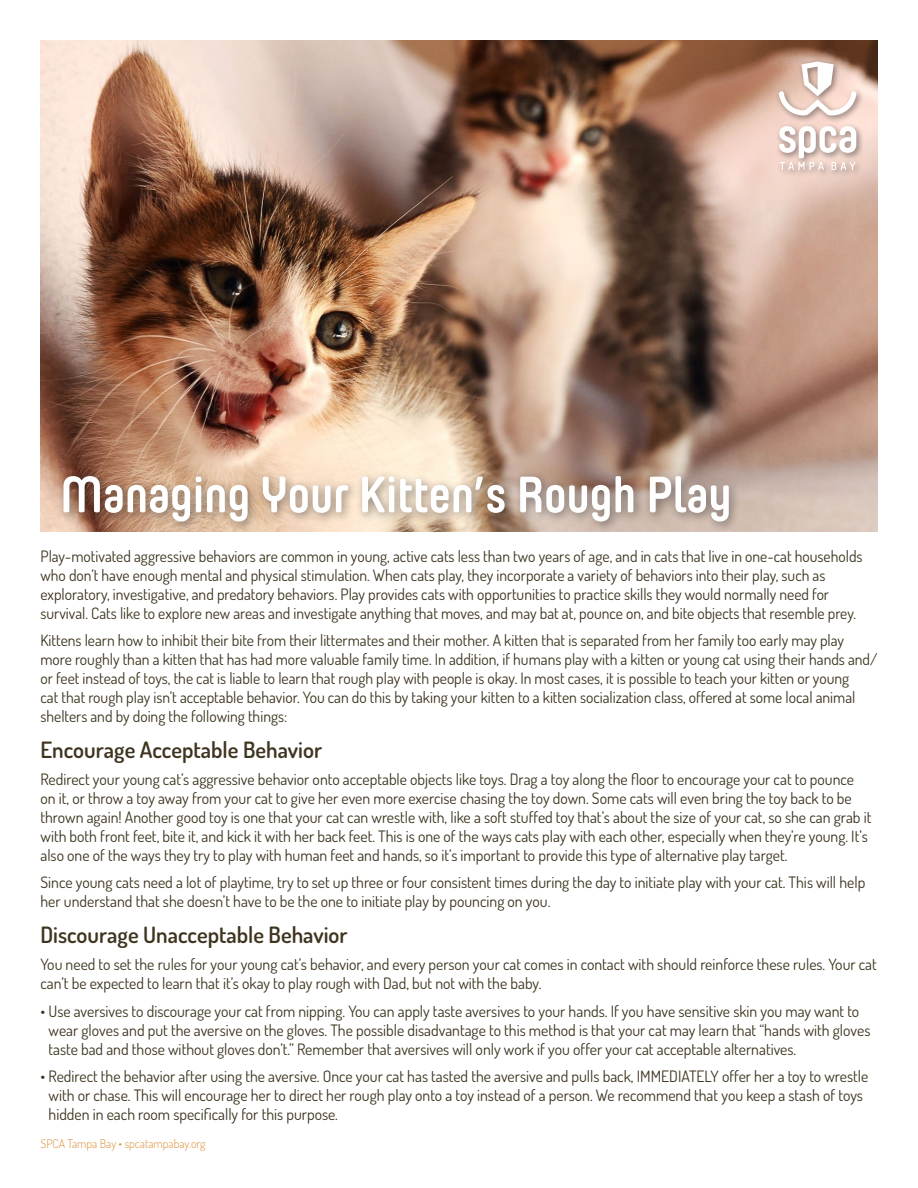
<style>
.page{position:relative;width:918px;height:1188px;background:#fff}
.page>*{position:absolute;margin:0;border:0;box-sizing:border-box;transform-origin:0 0}
.t1{font:700 51px "Yummo";letter-spacing:-.02em;color:#fff}
.t2{font:600 22.5px "Dosis";color:#3e341f}
.t3{font:15.75px/18.9px "Dosis";color:#3e341f}
.t4{font:300 12px "Dosis";color:#dc9440}
</style>
<div class="page">
<img style="left:40px;top:40px;width:838px;height:491px">
<div style="left:57px;top:470px;width:684px;height:63px;background:#231f20;opacity:.5"></div>
<div style="left:776px;top:58px;width:89px;height:120px;background:#231f20;opacity:.5"></div>
<svg style="left:779px;top:62px;width:78px;height:53px"></svg>
<svg style="left:779px;top:126px;width:77px;height:44px"></svg>
<p class="t1" style="left:60px;top:448px;width:674px">Managing Your Kitten’s Rough Play</p>
<p class="t3" style="left:40px;top:547px;width:824px">Play-motivated aggressive behaviors are common in young, active cats less than two years of age, and in cats that live in one-cat households who don’t have enough mental and physical stimulation. When cats play, they incorporate a variety of behaviors into their play, such as exploratory, investigative, and predatory behaviors. Play provides cats with opportunities to practice skills they would normally need for survival. Cats like to explore new areas and investigate anything that moves, and may bat at, pounce on, and bite objects that resemble prey.</p>
<p class="t3" style="left:40px;top:631px;width:839px">Kittens learn how to inhibit their bite from their littermates and their mother. A kitten that is separated from her family too early may play more roughly than a kitten that has had more valuable family time. In addition, if humans play with a kitten or young cat using their hands and/ or feet instead of toys, the cat is liable to learn that rough play with people is okay. In most cases, it is possible to teach your kitten or young<br>cat that rough play isn’t acceptable behavior. You can do this by taking your kitten to a kitten socialization class, offered at some local animal shelters and by doing the following things:</p>
<p class="t2" style="left:40px;top:735px;width:283px">Encourage Acceptable Behavior</p>
<p class="t3" style="left:40px;top:770px;width:832px">Redirect your young cat’s aggressive behavior onto acceptable objects like toys. Drag a toy along the floor to encourage your cat to pounce on it, or throw a toy away from your cat to give her even more exercise chasing the toy down. Some cats will even bring the toy back to be thrown again! Another good toy is one that your cat can wrestle with, like a soft stuffed toy that’s about the size of your cat, so she can grab it with both front feet, bite it, and kick it with her back feet. This is one of the ways cats play with each other, especially when they’re young. It’s also one of the ways they try to play with human feet and hands, so it’s important to provide this type of alternative play target.</p>
<p class="t3" style="left:40px;top:873px;width:826px">Since young cats need a lot of playtime, try to set up three or four consistent times during the day to initiate play with your cat. This will help her understand that she doesn’t have to be the one to initiate play by pouncing on you.</p>
<p class="t2" style="left:40px;top:920px;width:309px">Discourage Unacceptable Behavior</p>
<p class="t3" style="left:40px;top:955px;width:838px">You need to set the rules for your young cat’s behavior, and every person your cat comes in contact with should reinforce these rules. Your cat can’t be expected to learn that it’s okay to play rough with Dad, but not with the baby.</p>
<p class="t3" style="left:49px;top:1001px;width:823px;text-indent:-8px">• Use aversives to discourage your cat from nipping. You can apply taste aversives to your hands. If you have sensitive skin you may want to wear gloves and put the aversive on the gloves. The possible disadvantage to this method is that your cat may learn that “hands with gloves taste bad and those without gloves don’t.” Remember that aversives will only work if you offer your cat acceptable alternatives.</p>
<p class="t3" style="left:49px;top:1067px;width:821px;text-indent:-8px">• Redirect the behavior after using the aversive. Once your cat has tasted the aversive and pulls back, IMMEDIATELY offer her a toy to wrestle with or chase. This will encourage her to direct her rough play onto a toy instead of a person. We recommend that you keep a stash of toys hidden in each room specifically for this purpose.</p>
<p class="t4" style="left:40px;top:1135px;width:167px">SPCA Tampa Bay • spcatampabay.org</p>
</div>
